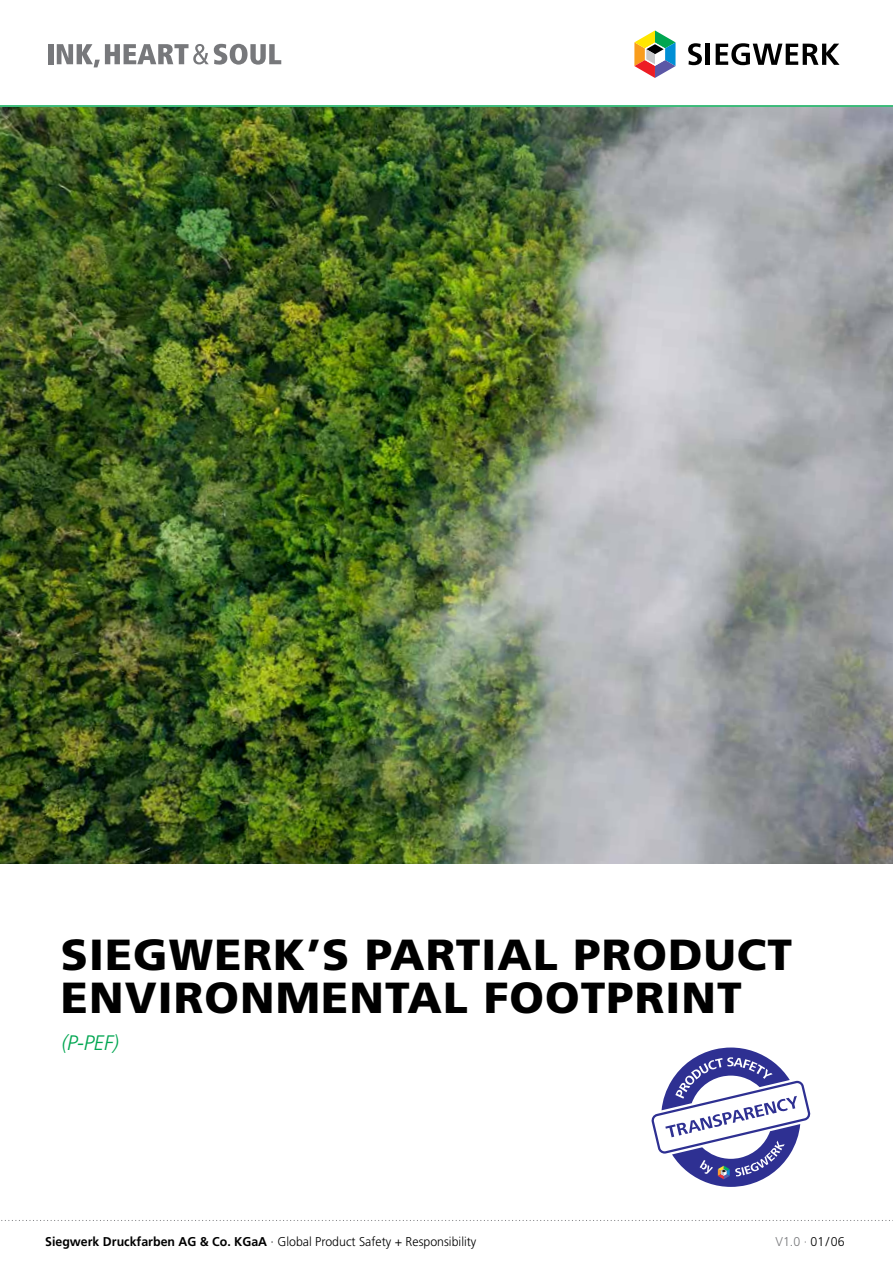
<style>
.page{position:relative;width:893px;height:1263px;background:#fff}
.page>*{position:absolute;margin:0;border:0;box-sizing:border-box;transform-origin:0 0}
.t1{font:900 43.5px/43.5px "Frutiger LT Std";letter-spacing:.025em;color:#000}
.t2{font:italic 300 21px "Frutiger LT Std";color:#00a651}
.t3{font:300 12.75px "Frutiger LT Std";color:#000}
.t4{font:300 12.75px "Frutiger LT Std";color:#77787b}
.s1{font-weight:700}
.s2{color:#000}
</style>
<div class="page">
<img style="left:0;top:107px;width:893px;height:757px">
<svg style="left:0;top:43px;width:893px;height:64px"></svg>
<svg style="left:633px;top:30px;width:46px;height:50px"></svg>
<svg style="left:688px;top:43px;width:14px;height:22px"></svg>
<hr style="left:706px;top:44px;width:4px;height:21px;background:#000">
<svg style="left:716px;top:43px;width:123px;height:22px"></svg>
<div style="left:48px;top:44px;width:5px;height:20px;background:#77787b"></div>
<svg style="left:57px;top:44px;width:224px;height:23px"></svg>
<svg style="left:1px;top:1220px;width:892px;height:1px"></svg>
<svg style="left:652px;top:1047px;width:158px;height:140px"></svg>
<h1 class="t1" style="left:61px;top:933px;width:733px">SIEGWERK’S PARTIAL PRODUCT<br>ENVIRONMENTAL FOOTPRINT</h1>
<h2 class="t2" style="left:62px;top:1030px;width:59px">(P-PEF)</h2>
<p class="t3" style="left:45px;top:1234px;width:433px"><span class="s1">Siegwerk Druckfarben AG &amp; Co. KGaA</span> · Global Product Safety + Responsibility</p>
<p class="t4" style="left:775px;top:1234px;width:71px">V1.0 · <span class="s2">01/06</span></p>
</div>
